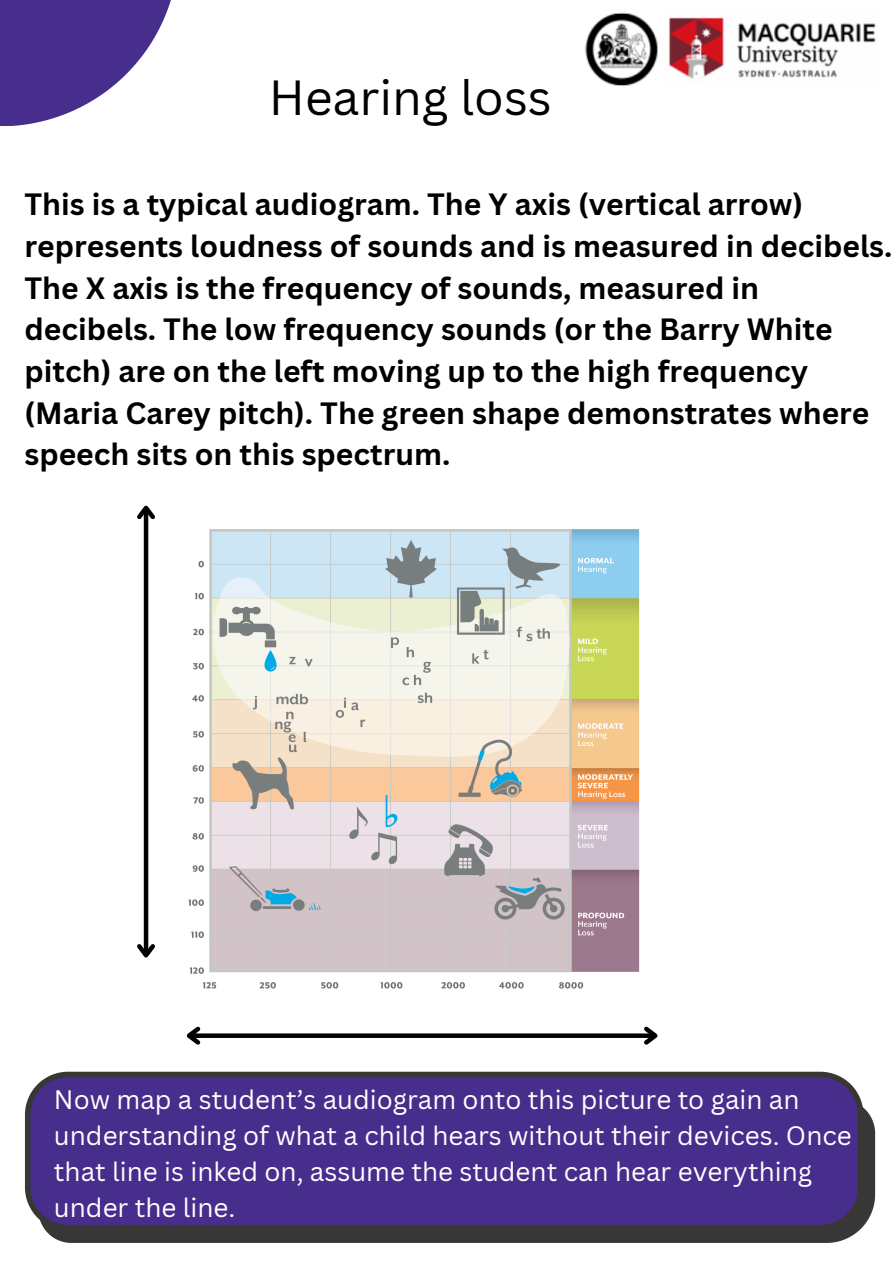
<style>
.page{position:relative;width:894px;height:1264px;background:#fff}
.page>*{position:absolute;margin:0;border:0;box-sizing:border-box;transform-origin:0 0}
.t1{font:48px "Canva Sans";color:#000}
.t2{font:700 30px/41.7px "Canva Sans";color:#000}
.t3{font:25.95px/36px "Canva Sans";color:#fff}
</style>
<div class="page">
<img style="left:188px;top:529px;width:452px;height:460px">
<hr style="left:144px;top:508px;width:4px;height:447px;background:#000">
<svg style="left:137px;top:505px;width:18px;height:18px"></svg>
<svg style="left:137px;top:940px;width:18px;height:18px"></svg>
<svg style="left:204px;top:1033px;width:435px;height:4px;background:#1c1c1c"></svg>
<svg style="left:186px;top:1026px;width:18px;height:19px"></svg>
<svg style="left:639px;top:1026px;width:19px;height:19px"></svg>
<div style="left:45px;top:1107px;width:829px;height:135px;background:#393735"></div>
<svg style="left:25px;top:1071px;width:838px;height:159px;background:#483086"></svg>
<svg style="left:0;top:0;width:171px;height:126px"></svg>
<img style="left:585px;top:12px;width:291px;height:74px">
<p class="t1" style="left:269px;top:64px;width:284px">Hearing loss</p>
<p class="t2" style="left:24px;top:183px;width:869px">This is a typical audiogram. The Y axis (vertical arrow) represents loudness of sounds and is measured in decibels.<br>The X axis is the frequency of sounds, measured in decibels. The low frequency sounds (or the Barry White pitch) are on the left moving up to the high frequency (Maria Carey pitch). The green shape demonstrates where speech sits on this spectrum.</p>
<h1 class="t3" style="left:54px;top:1080px;width:799px">Now map a student’s audiogram onto this picture to gain an understanding of what a child hears without their devices. Once that line is inked on, assume the student can hear everything under the line.</h1>
</div>
